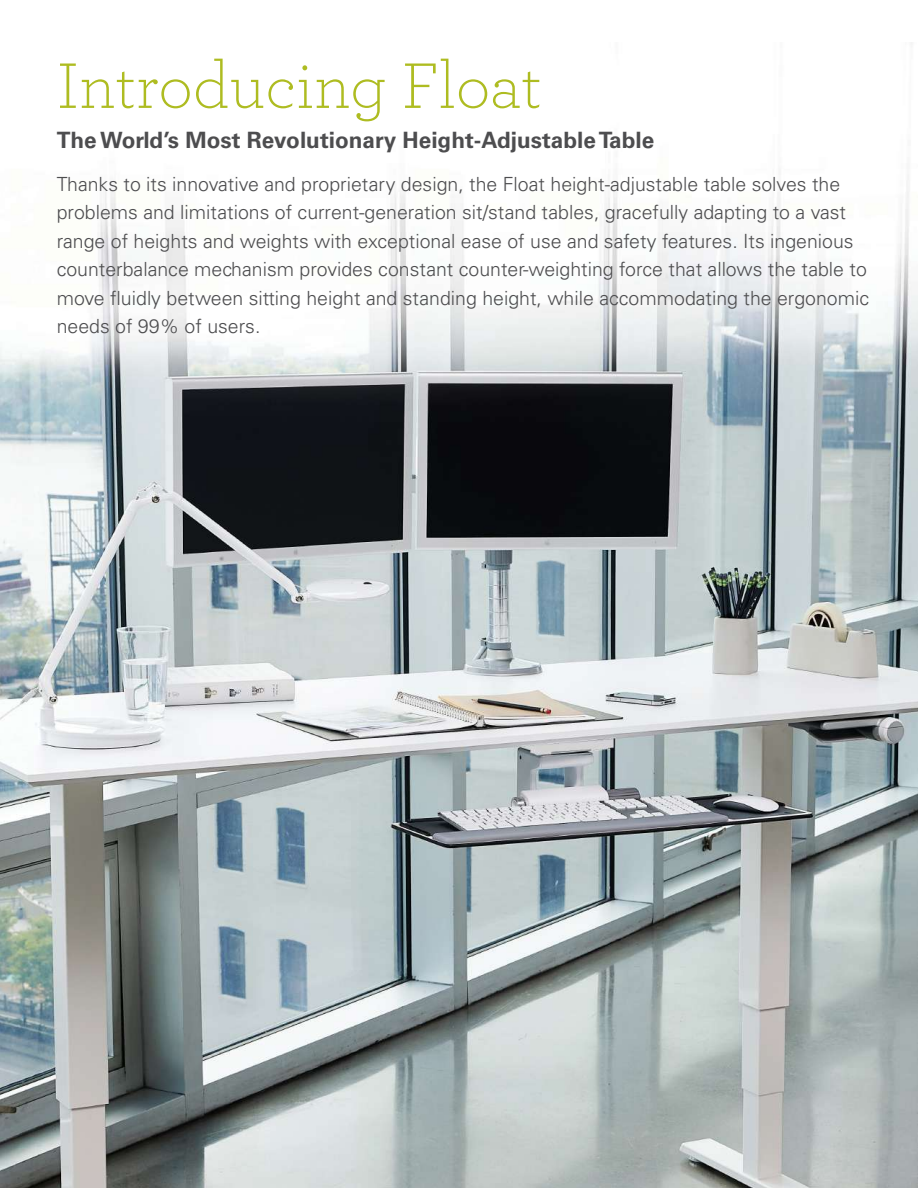
<style>
.page{position:relative;width:918px;height:1188px;background:#fff}
.page>*{position:absolute;margin:0;border:0;box-sizing:border-box;transform-origin:0 0}
.t1{font:300 67.5px "Archer";color:#aebc21}
.t2{font:700 22.5px "Univers";color:#4d4d4f}
.t3{font:300 19.5px/28.5px "Univers";color:#4d4d4f}
</style>
<div class="page">
<img style="left:0;top:42px;width:918px;height:1146px">
<h1 class="t1" style="left:57px;top:41px;width:487px">Introducing Float</h1>
<p class="t2" style="left:57px;top:127px;width:599px">TheWorld’s Most Revolutionary Height-Adjustable Table</p>
<p class="t3" style="left:57px;top:169px;width:814px">Thanks to its innovative and proprietary design, the Float height-adjustable table solves the problems and limitations of current-generation sit/stand tables, gracefully adapting to a vast range of heights and weights with exceptional ease of use and safety features. Its ingenious counterbalance mechanism provides constant counter-weighting force that allows the table to move fluidly between sitting height and standing height, while accommodating the ergonomic needs of 99% of users.</p>
</div>
